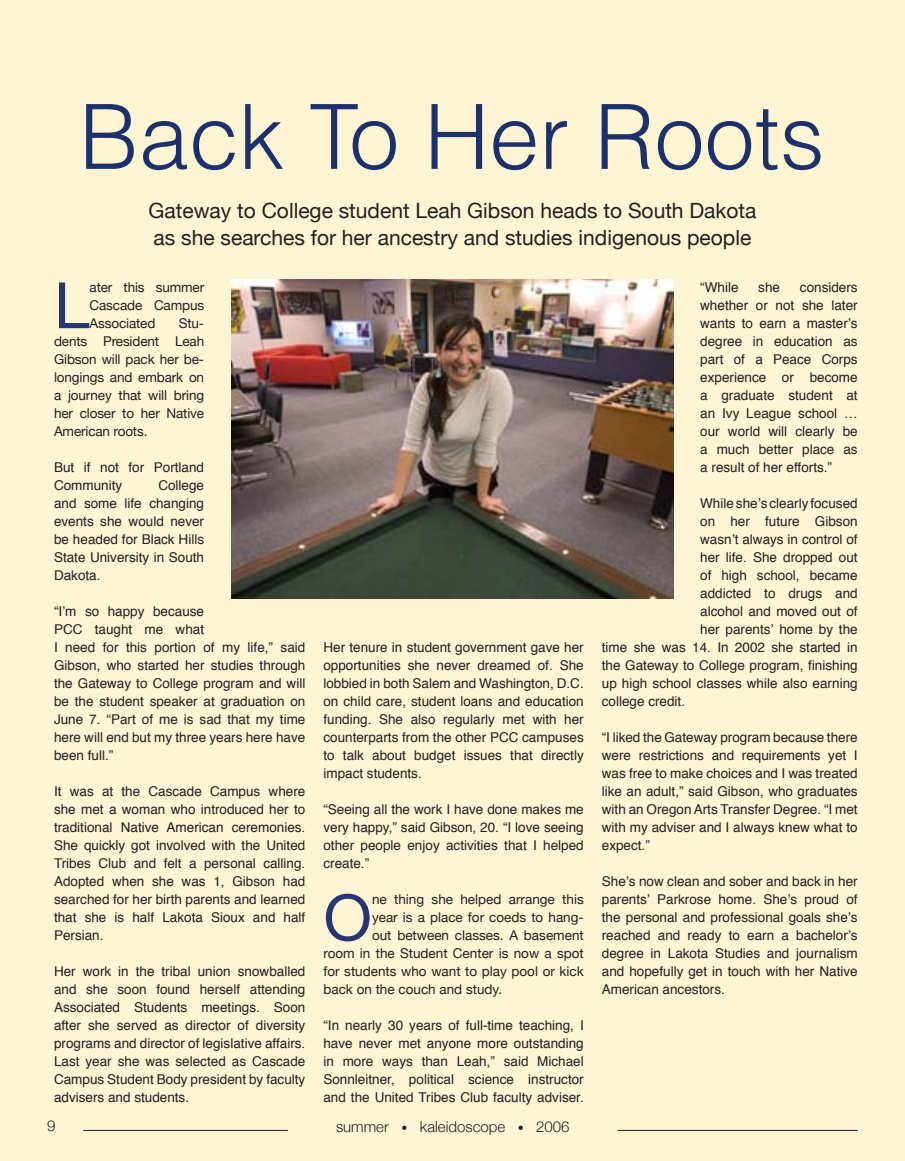
<style>
.page{position:relative;width:905px;height:1161px;background:#fff}
.page>*{position:absolute;margin:0;border:0;box-sizing:border-box;transform-origin:0 0}
.t1{font:300 90px "Helvetica LT Std";color:#1c306c}
.t2{font:63.9px "Helvetica Neue";color:#263672}
.t3{font:21px/27px "Helvetica Neue";color:#231f20}
.t4{font:300 15px "Helvetica Neue";color:#231f20}
.t5{font:13.5px/18px "Helvetica";color:#231f20;text-align:justify}
.t6{font:13.5px/18px "Helvetica Neue";color:#231f20;text-align:justify}
.s1{font-size:12px}
</style>
<div class="page">
<div style="left:0;top:0;width:904px;height:1161px;background:#fcf4d3"></div>
<img style="left:231px;top:280px;width:442px;height:318px">
<hr style="left:83px;top:1130px;width:205px;height:1px;background:#231f20">
<hr style="left:617px;top:1130px;width:240px;height:1px;background:#231f20">
<h1 class="t1" style="left:79px;top:81px;width:747px">Back To Her Roots</h1>
<h3 class="t3" style="left:148px;top:197px;width:609px">Gateway to College student Leah Gibson heads to South Dakota as she searches for her ancestry and studies indigenous people</h3>
<p class="t5" style="left:700px;top:278px;width:40px">“While</p>
<p class="t5" style="left:758px;top:278px;width:23px">she</p>
<h2 class="t2" style="left:54px;top:267px;width:37px">L</h2>
<p class="t6" style="left:90px;top:278px;width:116px">ater this summer Cascade Campus Associated</p>
<p class="t5" style="left:700px;top:278px;width:159px;text-indent:100px">considers whether or not she later wants to earn a master’s degree in education as part of a Peace Corps experience or become a graduate student at an Ivy League school … our world will clearly be a much better place as a result of her efforts.”</p>
<p class="t5" style="left:700px;top:494px;width:159px">While she’s clearly focused</p>
<p class="t5" style="left:700px;top:512px;width:159px">on her future Gibson</p>
<p class="t5" style="left:700px;top:530px;width:159px">wasn’t always in control of</p>
<p class="t5" style="left:700px;top:548px;width:159px">her life. She dropped out</p>
<p class="t5" style="left:700px;top:566px;width:159px">of high school, became</p>
<p class="t5" style="left:700px;top:584px;width:159px">addicted to drugs and</p>
<p class="t5" style="left:700px;top:602px;width:159px">alcohol and moved out of</p>
<p class="t5" style="left:700px;top:620px;width:159px">her parents’ home by the</p>
<p class="t5" style="left:602px;top:638px;width:257px">time she was 14. In 2002 she started in</p>
<p class="t5" style="left:602px;top:656px;width:257px">the Gateway to College program, finishing</p>
<p class="t5" style="left:602px;top:674px;width:257px">up high school classes while also earning</p>
<p class="t5" style="left:602px;top:692px;width:85px">college credit.</p>
<p class="t5" style="left:602px;top:728px;width:257px">“I liked the Gateway program because there were restrictions and requirements yet I was free to make choices and I was treated like an adult,” said Gibson, who graduates with an Oregon Arts Transfer Degree. “I met with my adviser and I always knew what to expect.”</p>
<p class="t5" style="left:602px;top:872px;width:257px">She’s now clean and sober and back in her parents’ Parkrose home. She’s proud of the personal and professional goals she’s reached and ready to earn a bachelor’s degree in Lakota Studies and journalism and hopefully get in touch with her Native American ancestors.</p>
<p class="t6" style="left:54px;top:314px;width:152px;text-indent:125px">Stu&shy;dents President Leah Gibson will pack her be&shy;longings and embark on a journey that will bring her closer to her Native American roots.</p>
<p class="t5" style="left:54px;top:458px;width:152px">But if not for Portland<br>Community</p>
<p class="t5" style="left:54px;top:476px;width:152px;text-indent:104px">College and some life changing events she would never be headed for Black Hills State University in South Dakota.</p>
<p class="t5" style="left:54px;top:602px;width:253px;text-align:left">“I’m so happy because<br>PCC taught me what<br>I need for this portion of my life,” said<br>Gibson, who started her studies through the Gateway to College program and will be the student speaker at graduation on<br>June 7. “Part of me is sad that my time here will end but my three years here have been full.”</p>
<p class="t5" style="left:54px;top:782px;width:253px">It was at the Cascade Campus where she met a woman who introduced her to traditional Native American ceremonies.<br>She quickly got involved with the United Tribes Club and felt a personal calling.<br>Adopted when she was 1, Gibson had searched for her birth parents and learned that she is half Lakota Sioux and half Persian.</p>
<p class="t5" style="left:54px;top:962px;width:253px">Her work in the tribal union snowballed and she soon found herself attending Associated Students meetings. Soon after she served as director of diversity programs and director of legislative affairs.<br>Last year she was selected as Cascade Campus Student Body president by faculty advisers and students.</p>
<p class="t5" style="left:323px;top:638px;width:262px">Her tenure in student government gave her opportunities she never dreamed of. She lobbied in both Salem and Washington, D.C. on child care, student loans and education funding. She also regularly met with her counterparts from the other PCC campuses to talk about budget issues that directly impact students.</p>
<p class="t5" style="left:323px;top:800px;width:262px">“Seeing all the work I have done makes me very happy,” said Gibson, 20. “I love seeing other people enjoy activities that I helped create.”</p>
<h2 class="t2" style="left:323px;top:880px;width:50px">O</h2>
<p class="t6" style="left:372px;top:890px;width:213px">ne thing she helped arrange this</p>
<p class="t6" style="left:372px;top:908px;width:213px">year is a place for coeds to hang-</p>
<p class="t6" style="left:372px;top:926px;width:213px">out between classes. A basement</p>
<p class="t6" style="left:323px;top:944px;width:262px">room in the Student Center is now a spot</p>
<p class="t6" style="left:323px;top:962px;width:262px">for students who want to play pool or kick</p>
<p class="t6" style="left:323px;top:980px;width:180px">back on the couch and study.</p>
<p class="t5" style="left:323px;top:1016px;width:262px">“In nearly 30 years of full-time teaching, I have never met anyone more outstanding in more ways than Leah,” said Michael Sonnleitner, political science instructor and the United Tribes Club faculty adviser.</p>
<p class="t4" style="left:336px;top:1117px;width:235px">summer <span class="s1">•</span> kaleidoscope <span class="s1">•</span> 2006</p>
</div>
